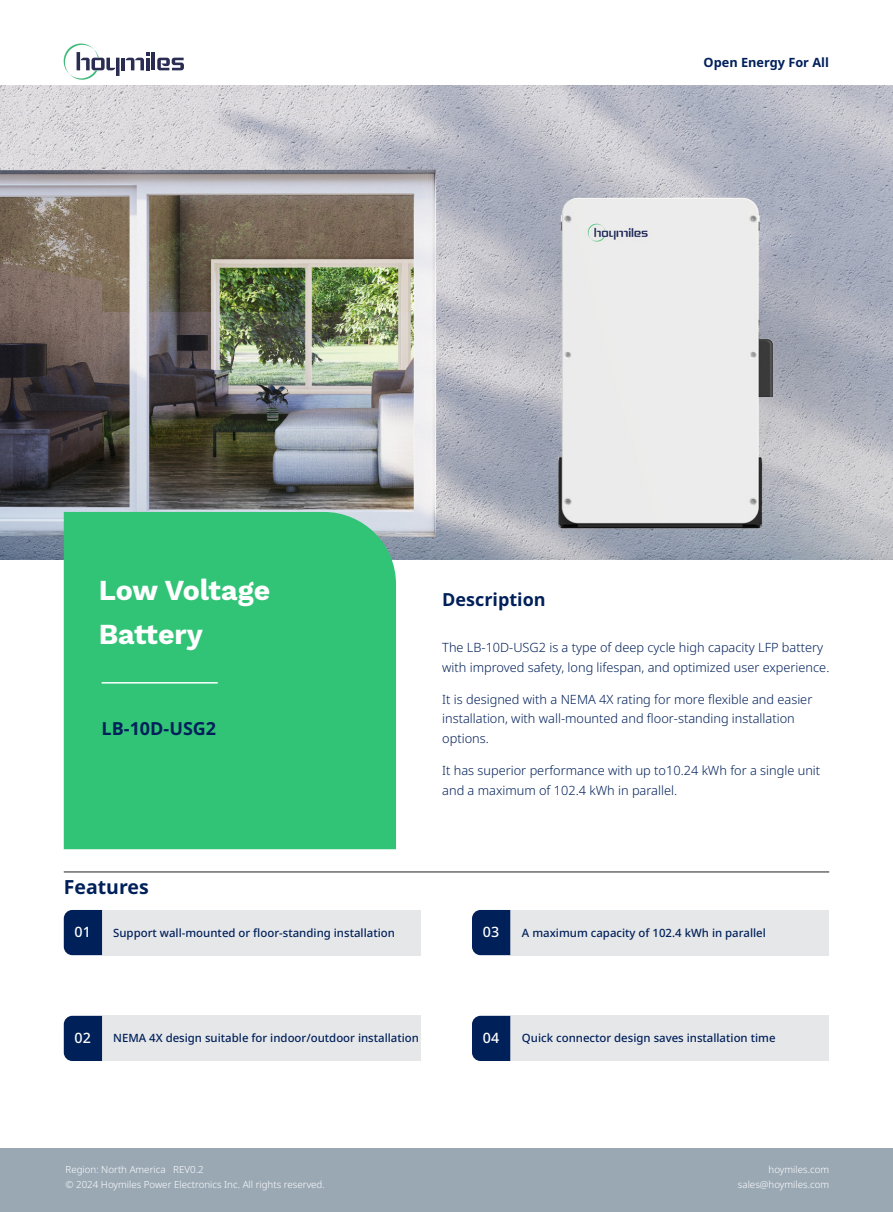
<style>
.page{position:relative;width:893px;height:1212px;background:#fff}
.page>*{position:absolute;margin:0;border:0;box-sizing:border-box;transform-origin:0 0}
.t1{font:700 28.5px/43.5px "Work Sans";color:#fff}
.t2{font:700 19.5px "Noto Sans";color:#00205a}
.t3{font:700 18px "Noto Sans";color:#00205a}
.t4{font:500 14.25px "Noto Sans";color:#fff}
.t5{font:300 12.75px/19.5px "Noto Sans";color:#00205a}
.t6{font:700 12.75px "Noto Sans";color:#00205a}
.t7{font:500 11.4px "Noto Sans";color:#00205a}
.t8{font:300 9.75px "Noto Sans";color:#fff}
</style>
<div class="page">
<img style="left:0;top:85px;width:893px;height:474px">
<div style="left:64px;top:512px;width:332px;height:337px;background:#31c477"></div>
<div style="left:0;top:1148px;width:893px;height:64px;background:#9aa8b4"></div>
<hr style="left:64px;top:872px;width:765px;height:1px;background:#231f20">
<hr style="left:102px;top:682px;width:116px;height:1px;background:#fff">
<div style="left:102px;top:1016px;width:319px;height:45px;background:#e6e7e9"></div>
<div style="left:102px;top:910px;width:319px;height:45px;background:#e6e7e9"></div>
<div style="left:510px;top:1016px;width:319px;height:45px;background:#e6e7e9"></div>
<div style="left:510px;top:910px;width:319px;height:45px;background:#e6e7e9"></div>
<div style="left:64px;top:1016px;width:38px;height:45px;background:#00205a"></div>
<div style="left:64px;top:910px;width:38px;height:45px;background:#00205a"></div>
<div style="left:472px;top:1016px;width:38px;height:45px;background:#00205a"></div>
<div style="left:472px;top:910px;width:38px;height:45px;background:#00205a"></div>
<hr style="left:152px;top:52px;width:3px;height:18px;background:#2a2c52">
<svg style="left:157px;top:58px;width:27px;height:12px"></svg>
<svg style="left:63px;top:43px;width:87px;height:37px"></svg>
<p class="t6" style="left:704px;top:53px;width:127px">Open Energy For All</p>
<p class="t1" style="left:99px;top:568px;width:173px">Low Voltage<br>Battery</p>
<p class="t3" style="left:102px;top:716px;width:116px">LB-10D-USG2</p>
<p class="t2" style="left:64px;top:873px;width:86px">Features</p>
<p class="t4" style="left:75px;top:922px;width:18px">01</p>
<p class="t7" style="left:113px;top:924px;width:283px">Support wall-mounted or floor-standing installation</p>
<p class="t3" style="left:442px;top:586px;width:105px">Description</p>
<p class="t5" style="left:442px;top:638px;width:389px">The LB-10D-USG2 is a type of deep cycle high capacity LFP battery with improved safety, long lifespan, and optimized user experience.</p>
<p class="t5" style="left:442px;top:690px;width:372px">It is designed with a NEMA 4X rating for more flexible and easier installation, with wall-mounted and floor-standing installation options.</p>
<p class="t5" style="left:442px;top:761px;width:379px">It has superior performance with up to10.24 kWh for a single unit and a maximum of 102.4 kWh in parallel.</p>
<p class="t4" style="left:483px;top:922px;width:18px">03</p>
<p class="t7" style="left:522px;top:924px;width:245px">A maximum capacity of 102.4 kWh in parallel</p>
<p class="t4" style="left:75px;top:1028px;width:18px">02</p>
<p class="t7" style="left:113px;top:1030px;width:307px">NEMA 4X design suitable for indoor/outdoor installation</p>
<p class="t4" style="left:483px;top:1028px;width:18px">04</p>
<p class="t7" style="left:522px;top:1030px;width:255px">Quick connector design saves installation time</p>
<p class="t8" style="left:65px;top:1162px;width:140px">Region: North America REV0.2</p>
<p class="t8" style="left:65px;top:1177px;width:261px">© 2024 Hoymiles Power Electronics Inc. All rights reserved.</p>
<p class="t8" style="left:769px;top:1162px;width:62px">hoymiles.com</p>
<p class="t8" style="left:738px;top:1177px;width:93px">sales@hoymiles.com</p>
</div>
